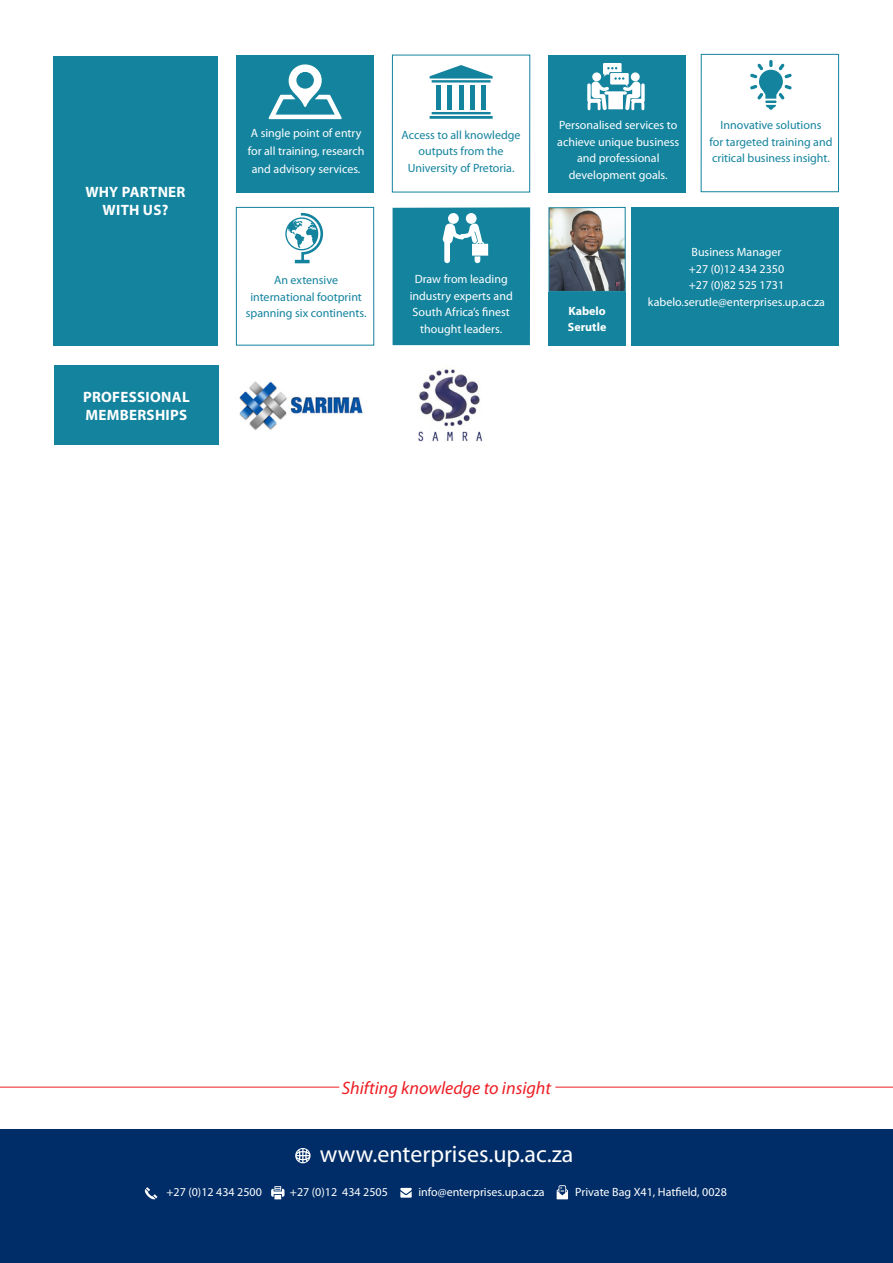
<style>
.page{position:relative;width:893px;height:1263px;background:#fff}
.page>*{position:absolute;margin:0;border:0;box-sizing:border-box;transform-origin:0 0}
.t1{font:24px "Myriad Pro";color:#fff}
.t2{font:italic 18px "Myriad Pro";color:#ee1d23}
.t3{font:700 15px/18px "Myriad Pro";letter-spacing:.02em;color:#fff}
.t4{font:12px/16.5px "Myriad Pro";color:#fff;text-align:center}
.t5{font:12px/16.5px "Myriad Pro";color:#13839e;text-align:center}
.t6{font:700 12px "Myriad Pro";color:#fff}
</style>
<div class="page">
<div style="left:0;top:1129px;width:893px;height:134px;background:#002d67"></div>
<hr style="left:0;top:1087px;width:339px;height:1px;background:#ee1d23">
<hr style="left:555px;top:1087px;width:338px;height:1px;background:#ee1d23">
<svg style="left:295px;top:1148px;width:16px;height:15px"></svg>
<svg style="left:400px;top:1188px;width:12px;height:9px"></svg>
<svg style="left:145px;top:1187px;width:12px;height:12px"></svg>
<svg style="left:271px;top:1186px;width:13px;height:13px"></svg>
<svg style="left:557px;top:1185px;width:11px;height:14px"></svg>
<img style="left:418px;top:368px;width:65px;height:74px">
<img style="left:239px;top:381px;width:124px;height:49px">
<div style="left:631px;top:207px;width:208px;height:138px;background:#13839e"></div>
<div style="left:549px;top:55px;width:137px;height:137px;background:#13839e"></div>
<svg style="left:587px;top:63px;width:58px;height:47px"></svg>
<div style="left:701px;top:54px;width:138px;height:138px;border:1px solid #13839e"></div>
<svg style="left:750px;top:60px;width:42px;height:50px"></svg>
<div style="left:393px;top:207px;width:137px;height:138px;background:#13839e"></div>
<div style="left:448px;top:213px;width:11px;height:11px;background:#fff;border-radius:50%"></div>
<div style="left:466px;top:213px;width:11px;height:11px;background:#fff;border-radius:50%"></div>
<svg style="left:442px;top:224px;width:46px;height:39px"></svg>
<div style="left:236px;top:207px;width:138px;height:138px;border:1px solid #13839e"></div>
<svg style="left:285px;top:213px;width:38px;height:50px"></svg>
<div style="left:236px;top:55px;width:138px;height:137px;background:#13839e"></div>
<svg style="left:268px;top:64px;width:74px;height:55px"></svg>
<div style="left:296px;top:72px;width:18px;height:17px;background:#13839e;border-radius:50%"></div>
<div style="left:392px;top:55px;width:138px;height:137px;border:1px solid #13839e"></div>
<svg style="left:430px;top:65px;width:63px;height:18px"></svg>
<hr style="left:437px;top:85px;width:4px;height:24px;background:#13839e">
<hr style="left:459px;top:85px;width:4px;height:24px;background:#13839e">
<hr style="left:470px;top:85px;width:4px;height:24px;background:#13839e">
<hr style="left:448px;top:85px;width:4px;height:24px;background:#13839e">
<hr style="left:482px;top:85px;width:4px;height:24px;background:#13839e">
<svg style="left:430px;top:112px;width:63px;height:7px"></svg>
<img style="left:551px;top:209px;width:73px;height:81px">
<div style="left:549px;top:207px;width:77px;height:85px;border:1px solid #13839e"></div>
<div style="left:549px;top:292px;width:77px;height:53px;background:#13839e"></div>
<div style="left:54px;top:366px;width:165px;height:79px;background:#13839e"></div>
<div style="left:53px;top:56px;width:165px;height:289px;background:#13839e"></div>
<p class="t3" style="left:85px;top:183px;width:102px">WHY PARTNER</p>
<p class="t3" style="left:103px;top:201px;width:67px">WITH US?</p>
<p class="t3" style="left:83px;top:387px;width:108px">PROFESSIONAL<br>MEMBERSHIPS</p>
<p class="t4" style="left:248px;top:124px;width:118px;line-height:18px">A single point of entry for all training, research and advisory services.</p>
<p class="t5" style="left:402px;top:126px;width:121px">Access to all knowledge outputs from the<br>University of Pretoria.</p>
<p class="t5" style="left:246px;top:272px;width:122px">An extensive international footprint spanning six continents.</p>
<p class="t4" style="left:410px;top:271px;width:105px">Draw from leading industry experts and<br>South Africa’s finest thought leaders.</p>
<p class="t4" style="left:557px;top:117px;width:124px">Personalised services to achieve unique business and professional development goals.</p>
<p class="t5" style="left:721px;top:117px;width:102px">Innovative solutions</p>
<p class="t5" style="left:709px;top:133px;width:124px">for targeted training and</p>
<p class="t5" style="left:712px;top:150px;width:119px">critical business insight.</p>
<p class="t6" style="left:568px;top:303px;width:39px">Kabelo</p>
<p class="t6" style="left:568px;top:319px;width:40px">Serutle</p>
<p class="t4" style="left:691px;top:244px;width:91px">Business Manager</p>
<p class="t4" style="left:689px;top:260px;width:97px">+27 (0)12 434 2350</p>
<p class="t4" style="left:689px;top:277px;width:97px">+27 (0)82 525 1731</p>
<p class="t4" style="left:648px;top:293px;width:179px">kabelo.serutle@enterprises.up.ac.za</p>
<p class="t2" style="left:342px;top:1076px;width:211px">Shifting knowledge to insight</p>
<p class="t1" style="left:320px;top:1139px;width:255px">www.enterprises.up.ac.za</p>
<p class="t4" style="left:166px;top:1184px;width:97px">+27 (0)12 434 2500</p>
<p class="t4" style="left:290px;top:1184px;width:100px">+27 (0)12 434 2505</p>
<p class="t4" style="left:418px;top:1184px;width:128px">info@enterprises.up.ac.za</p>
<p class="t4" style="left:575px;top:1184px;width:153px">Private Bag X41, Hatfield, 0028</p>
</div>
